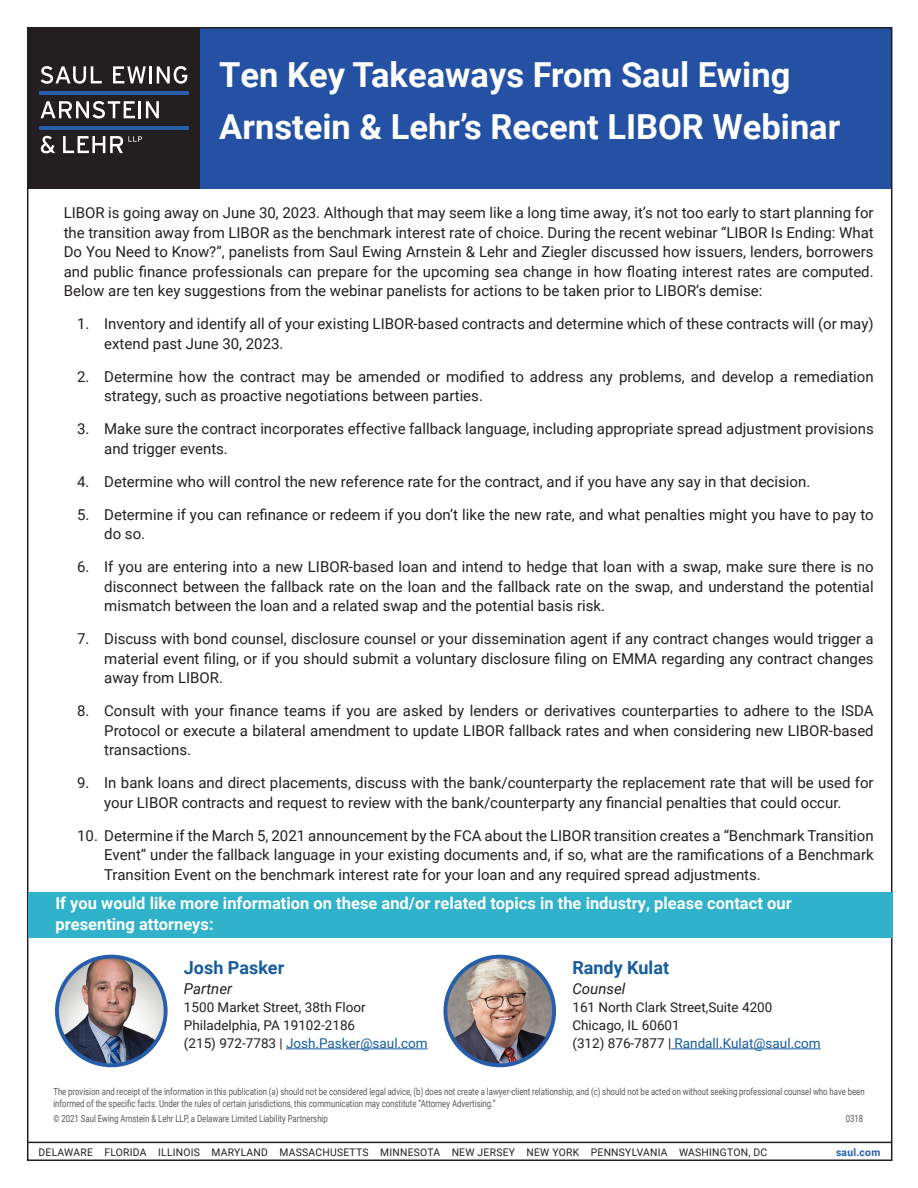
<style>
.page{position:relative;width:918px;height:1188px;background:#fff}
.page>*{position:absolute;margin:0;border:0;box-sizing:border-box;transform-origin:0 0}
.Contact_name{font:700 34.5px/52.5px "Roboto";color:#fff}
.Contact_name-2{font:700 18px "Roboto";color:#175d9e}
.white_subhead{font:700 16.5px/21px "Roboto";color:#fff}
.body_copy{font:15px/19.5px "Roboto";color:#231f20;text-align:justify}
.Contact_name-3{font:italic 15px "Roboto";color:#231f20}
.Contact_name-4{font:13.5px/18px "Roboto";color:#231f20}
.t1{font:10.5px "Roboto";letter-spacing:.025em;color:#231f20}
.t2{font:700 10.5px "Roboto";letter-spacing:.025em;color:#275eac}
.DISCLAIMER{font:9.75px/12px "Roboto";color:#57585a;scale:.8 1}
.s1{color:#175d9e}
</style>
<div class="page">
<div style="left:200px;top:27px;width:691px;height:161px;background:#2451a3"></div>
<hr style="left:28px;top:1142px;width:864px;height:1px;background:#231f20">
<div style="left:28px;top:27px;width:172px;height:161px;background:#231f20"></div>
<svg style="left:41px;top:66px;width:61px;height:18px"></svg>
<svg style="left:113px;top:66px;width:33px;height:17px"></svg>
<hr style="left:149px;top:66px;width:3px;height:17px;background:#fff">
<svg style="left:157px;top:66px;width:30px;height:18px"></svg>
<svg style="left:41px;top:101px;width:118px;height:18px"></svg>
<svg style="left:41px;top:136px;width:14px;height:17px"></svg>
<svg style="left:63px;top:136px;width:79px;height:17px"></svg>
<hr style="left:39px;top:91px;width:150px;height:3px;background:#275eac">
<hr style="left:39px;top:126px;width:150px;height:3px;background:#275eac">
<div style="left:28px;top:892px;width:864px;height:46px;background:#2fb2ca"></div>
<hr style="left:286px;top:1049px;width:142px;height:1px;background:#175d9e">
<hr style="left:671px;top:1049px;width:150px;height:1px;background:#175d9e">
<img style="left:57px;top:957px;width:109px;height:108px;border-radius:54px">
<div style="left:55px;top:955px;width:113px;height:112px;border:4px solid #275eac;border-radius:50%"></div>
<img style="left:445px;top:957px;width:109px;height:108px;border-radius:54px">
<div style="left:443px;top:955px;width:113px;height:112px;border:4px solid #275eac;border-radius:50%"></div>
<p class="Contact_name" style="left:219px;top:47px;width:623px">Ten Key Takeaways From Saul Ewing<br>Arnstein &amp; Lehr’s Recent LIBOR Webinar</p>
<p class="body_copy" style="left:64px;top:202px;width:812px">LIBOR is going away on June 30, 2023. Although that may seem like a long time away, it’s not too early to start planning for the transition away from LIBOR as the benchmark interest rate of choice. During the recent webinar “LIBOR Is Ending: What Do You Need to Know?”, panelists from Saul Ewing Arnstein &amp; Lehr and Ziegler discussed how issuers, lenders, borrowers and public finance professionals can prepare for the upcoming sea change in how floating interest rates are computed.<br>Below are ten key suggestions from the webinar panelists for actions to be taken prior to LIBOR’s demise:</p>
<p class="body_copy" style="left:104px;top:313px;width:771px;text-indent:-27px">1. Inventory and identify all of your existing LIBOR-based contracts and determine which of these contracts will (or may) extend past June 30, 2023.</p>
<p class="body_copy" style="left:104px;top:366px;width:771px;text-indent:-27px">2. Determine how the contract may be amended or modified to address any problems, and develop a remediation strategy, such as proactive negotiations between parties.</p>
<p class="body_copy" style="left:104px;top:418px;width:771px;text-indent:-27px">3. Make sure the contract incorporates effective fallback language, including appropriate spread adjustment provisions and trigger events.</p>
<p class="body_copy" style="left:77px;top:471px;width:735px">4. Determine who will control the new reference rate for the contract, and if you have any say in that decision.</p>
<p class="body_copy" style="left:104px;top:504px;width:771px;text-indent:-27px">5. Determine if you can refinance or redeem if you don’t like the new rate, and what penalties might you have to pay to do so.</p>
<p class="body_copy" style="left:104px;top:556px;width:771px;text-indent:-27px">6. If you are entering into a new LIBOR-based loan and intend to hedge that loan with a swap, make sure there is no disconnect between the fallback rate on the loan and the fallback rate on the swap, and understand the potential mismatch between the loan and a related swap and the potential basis risk.</p>
<p class="body_copy" style="left:104px;top:628px;width:771px;text-indent:-27px">7. Discuss with bond counsel, disclosure counsel or your dissemination agent if any contract changes would trigger a material event filing, or if you should submit a voluntary disclosure filing on EMMA regarding any contract changes away from LIBOR.</p>
<p class="body_copy" style="left:104px;top:700px;width:771px;text-indent:-27px">8. Consult with your finance teams if you are asked by lenders or derivatives counterparties to adhere to the ISDA Protocol or execute a bilateral amendment to update LIBOR fallback rates and when considering new LIBOR-based transactions.</p>
<p class="body_copy" style="left:77px;top:772px;width:798px;text-align:center">9. In bank loans and direct placements, discuss with the bank/counterparty the replacement rate that will be used for your LIBOR contracts and request to review with the bank/counterparty any financial penalties that could occur.</p>
<p class="body_copy" style="left:104px;top:825px;width:771px;text-indent:-27px">10. Determine if the March 5, 2021 announcement by the FCA about the LIBOR transition creates a “Benchmark Transition Event” under the fallback language in your existing documents and, if so, what are the ramifications of a Benchmark Transition Event on the benchmark interest rate for your loan and any required spread adjustments.</p>
<p class="white_subhead" style="left:55px;top:892px;width:738px">If you would like more information on these and/or related topics in the industry, please contact our presenting attorneys:</p>
<p class="Contact_name-2" style="left:184px;top:955px;width:102px">Josh Pasker</p>
<p class="Contact_name-3" style="left:184px;top:978px;width:50px">Partner</p>
<p class="Contact_name-4" style="left:184px;top:998px;width:245px">1500 Market Street, 38th Floor<br>Philadelphia, PA 19102-2186<br>(215) 972-7783 | <span class="s1">Josh.Pasker@saul.com</span></p>
<p class="Contact_name-2" style="left:572px;top:955px;width:98px">Randy Kulat</p>
<p class="Contact_name-3" style="left:572px;top:978px;width:55px">Counsel</p>
<p class="Contact_name-4" style="left:572px;top:998px;width:250px">161 North Clark Street,Suite 4200<br>Chicago, IL 60601<br>(312) 876-7877 | <span class="s1">Randall.Kulat@saul.com</span></p>
<p class="DISCLAIMER" style="left:53px;top:1085px;width:1016px">The provision and receipt of the information in this publication (a) should not be considered legal advice, (b) does not create a lawyer-client relationship, and (c) should not be acted on without seeking professional counsel who have been informed of the specific facts. Under the rules of certain jurisdictions, this communication may constitute “Attorney Advertising.”</p>
<p class="DISCLAIMER" style="left:53px;top:1112px;width:345px">© 2021 Saul Ewing Arnstein &amp; Lehr LLP, a Delaware Limited Liability Partnership</p>
<p class="DISCLAIMER" style="left:846px;top:1112px;width:23px">0318</p>
<p class="t1" style="left:39px;top:1144px;width:730px">DELAWARE FLORIDA ILLINOIS MARYLAND MASSACHUSETTS MINNESOTA NEW JERSEY NEW YORK PENNSYLVANIA WASHINGTON, DC</p>
<p class="t2" style="left:836px;top:1144px;width:46px">saul.com</p>
</div>
